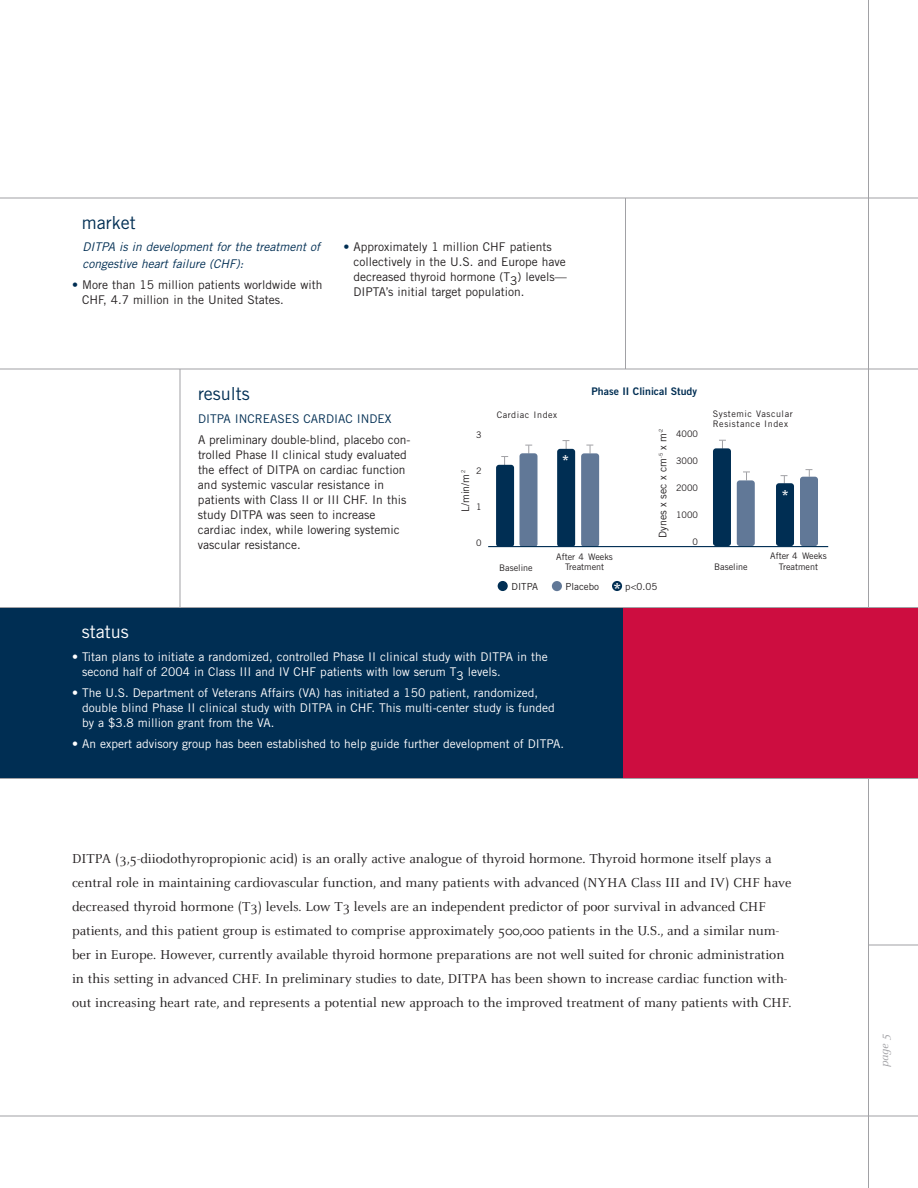
<style>
.page{position:relative;width:918px;height:1188px;background:#fff}
.page>*{position:absolute;margin:0;border:0;box-sizing:border-box;transform-origin:0 0}
.t1{font:18px "Trade Gothic";color:#002e53}
.t2{font:18px "Trade Gothic";color:#fff}
.t3{font:700 16.5px "Trade Gothic";color:#fff}
.t4{font:700 15px "Trade Gothic";color:#fff}
.t5{font:14.25px/24px "Celeste";color:#231f20}
.t6{font:12px/15px "Trade Gothic";color:#231f20}
.t7{font:12px/15px "Trade Gothic";color:#fff}
.t8{font:italic 12px/16.5px "Trade Gothic";color:#002e53}
.t9{font:12px "Trade Gothic";color:#002e53}
.t10{font:italic 12px "Celeste";color:#a1a1a5}
.t11{font:10.5px "Trade Gothic";color:#231f20}
.t12{font:10.5px "Trade Gothic Bold Two";color:#002e53}
.t13{font:9.75px "Trade Gothic";color:#231f20}
.t14{font:9px/10.5px "Trade Gothic";color:#231f20;text-align:center}
.t15{font:9px/10.5px "Trade Gothic";letter-spacing:.06em;color:#231f20}
.s1{color:#002e53}
</style>
<div class="page">
<svg style="left:719px;top:440px;width:7px;height:8px"></svg>
<svg style="left:743px;top:472px;width:7px;height:8px"></svg>
<svg style="left:781px;top:475px;width:7px;height:8px"></svg>
<svg style="left:806px;top:469px;width:6px;height:8px"></svg>
<svg style="left:501px;top:456px;width:7px;height:9px"></svg>
<svg style="left:525px;top:445px;width:7px;height:8px"></svg>
<svg style="left:562px;top:440px;width:7px;height:9px"></svg>
<svg style="left:586px;top:445px;width:7px;height:8px"></svg>
<hr style="left:0;top:1116px;width:918px;height:1px;background:#a1a1a5">
<hr style="left:180px;top:369px;width:1px;height:241px;background:#a1a1a5">
<hr style="left:625px;top:198px;width:1px;height:171px;background:#a1a1a5">
<hr style="left:868px;top:0;width:1px;height:1188px;background:#a1a1a5">
<hr style="left:868px;top:945px;width:50px;height:1px;background:#a1a1a5">
<div style="left:0;top:608px;width:623px;height:170px;background:#002e53"></div>
<div style="left:623px;top:608px;width:295px;height:170px;background:#cd0d40"></div>
<div style="left:557px;top:449px;width:18px;height:98px;background:#002e53;border-radius:3px"></div>
<div style="left:496px;top:465px;width:18px;height:82px;background:#002e53;border-radius:3px"></div>
<div style="left:520px;top:453px;width:18px;height:94px;background:#617897;border-radius:3px"></div>
<div style="left:581px;top:453px;width:18px;height:94px;background:#617897;border-radius:3px"></div>
<div style="left:776px;top:483px;width:18px;height:63px;background:#002e53;border-radius:3px"></div>
<div style="left:713px;top:448px;width:18px;height:98px;background:#002e53;border-radius:3px"></div>
<div style="left:737px;top:480px;width:18px;height:66px;background:#617897;border-radius:3px"></div>
<div style="left:800px;top:477px;width:18px;height:69px;background:#617897;border-radius:3px"></div>
<hr style="left:488px;top:546px;width:340px;height:1px;background:#002e53">
<div style="left:498px;top:581px;width:10px;height:10px;background:#002e53;border-radius:50%"></div>
<div style="left:612px;top:581px;width:10px;height:10px;background:#002e53;border-radius:50%"></div>
<div style="left:552px;top:581px;width:10px;height:10px;background:#617897;border-radius:50%"></div>
<hr style="left:0;top:369px;width:918px;height:1px;background:#a1a1a5">
<hr style="left:0;top:778px;width:918px;height:1px;background:#a1a1a5">
<hr style="left:0;top:607px;width:918px;height:1px;background:#a1a1a5">
<hr style="left:0;top:198px;width:918px;height:1px;background:#a1a1a5">
<p class="t1" style="left:82px;top:216px;width:55px">market</p>
<p class="t8" style="left:82px;top:240px;width:239px">DITPA is in development for the treatment of congestive heart failure (CHF):</p>
<p class="t6" style="left:82px;top:278px;width:242px;text-indent:-10px"><span class="s1">•</span> More than 15 million patients worldwide with<br>CHF, 4.7 million in the United States.</p>
<p class="t6" style="left:354px;top:241px;width:215px;text-indent:-10px"><span class="s1">•</span> Approximately 1 million CHF patients collectively in the U.S. and Europe have decreased thyroid hormone (T3) levels— DIPTA’s initial target population.</p>
<p class="t1" style="left:198px;top:387px;width:53px">results</p>
<p class="t12" style="left:592px;top:387px;width:107px">Phase II Clinical Study</p>
<p class="t9" style="left:198px;top:414px;width:195px">DITPA INCREASES CARDIAC INDEX</p>
<p class="t6" style="left:198px;top:433px;width:214px">A preliminary double-blind, placebo con&shy;trolled Phase II clinical study evaluated the effect of DITPA on cardiac function and systemic vascular resistance in patients with Class II or III CHF. In this study DITPA was seen to increase cardiac index, while lowering systemic vascular resistance.</p>
<p class="t14" style="left:476px;top:430px;width:7px">3</p>
<p class="t14" style="left:476px;top:466px;width:7px">2</p>
<p class="t14" style="left:476px;top:502px;width:7px">1</p>
<p class="t14" style="left:476px;top:538px;width:7px">0</p>
<p class="t11" style="left:462px;top:512px;width:44px;rotate:-90deg">L/min/m <sup>2</sup></p>
<p class="t15" style="left:497px;top:410px;width:62px">Cardiac Index</p>
<p class="t15" style="left:713px;top:409px;width:81px">Systemic Vascular<br>Resistance Index</p>
<p class="t11" style="left:659px;top:538px;width:111px;rotate:-90deg">Dynes x sec x cm<sup>-5</sup> x m<sup>-2</sup></p>
<p class="t14" style="left:676px;top:429px;width:23px">4000</p>
<p class="t14" style="left:676px;top:456px;width:23px">3000</p>
<p class="t14" style="left:676px;top:483px;width:23px">2000</p>
<p class="t14" style="left:676px;top:510px;width:23px">1000</p>
<p class="t14" style="left:693px;top:537px;width:7px">0</p>
<p class="t4" style="left:562px;top:455px;width:9px">*</p>
<p class="t4" style="left:781px;top:490px;width:9px">*</p>
<p class="t14" style="left:499px;top:564px;width:35px">Baseline</p>
<p class="t14" style="left:556px;top:552px;width:58px">After 4 Weeks<br>Treatment</p>
<p class="t13" style="left:512px;top:583px;width:28px">DITPA</p>
<p class="t13" style="left:566px;top:583px;width:35px">Placebo</p>
<p class="t13" style="left:625px;top:583px;width:34px">p&lt;0.05</p>
<p class="t3" style="left:613px;top:583px;width:10px">*</p>
<p class="t14" style="left:714px;top:562px;width:35px">Baseline</p>
<p class="t14" style="left:770px;top:551px;width:58px">After 4 Weeks<br>Treatment</p>
<p class="t2" style="left:82px;top:625px;width:48px">status</p>
<p class="t7" style="left:82px;top:650px;width:467px;text-indent:-10px">• Titan plans to initiate a randomized, controlled Phase II clinical study with DITPA in the second half of 2004 in Class III and IV CHF patients with low serum T3 levels.</p>
<p class="t7" style="left:82px;top:686px;width:474px;text-indent:-10px">• The U.S. Department of Veterans Affairs (VA) has initiated a 150 patient, randomized, double blind Phase II clinical study with DITPA in CHF. This multi-center study is funded by a $3.8 million grant from the VA.</p>
<p class="t7" style="left:72px;top:737px;width:494px">• An expert advisory group has been established to help guide further development of DITPA.</p>
<p class="t5" style="left:72px;top:848px;width:721px">DITPA (3,5-diiodothyropropionic acid) is an orally active analogue of thyroid hormone. Thyroid hormone itself plays a central role in maintaining cardiovascular function, and many patients with advanced (NYHA Class III and IV) CHF have decreased thyroid hormone (T3) levels. Low T3 levels are an independent predictor of poor survival in advanced CHF patients, and this patient group is estimated to comprise approximately 500,000 patients in the U.S., and a similar num&shy;ber in Europe. However, currently available thyroid hormone preparations are not well suited for chronic administration in this setting in advanced CHF. In preliminary studies to date, DITPA has been shown to increase cardiac function with&shy;out increasing heart rate, and represents a potential new approach to the improved treatment of many patients with CHF.</p>
<p class="t10" style="left:881px;top:1067px;width:35px;rotate:-90deg">page 5</p>
</div>
